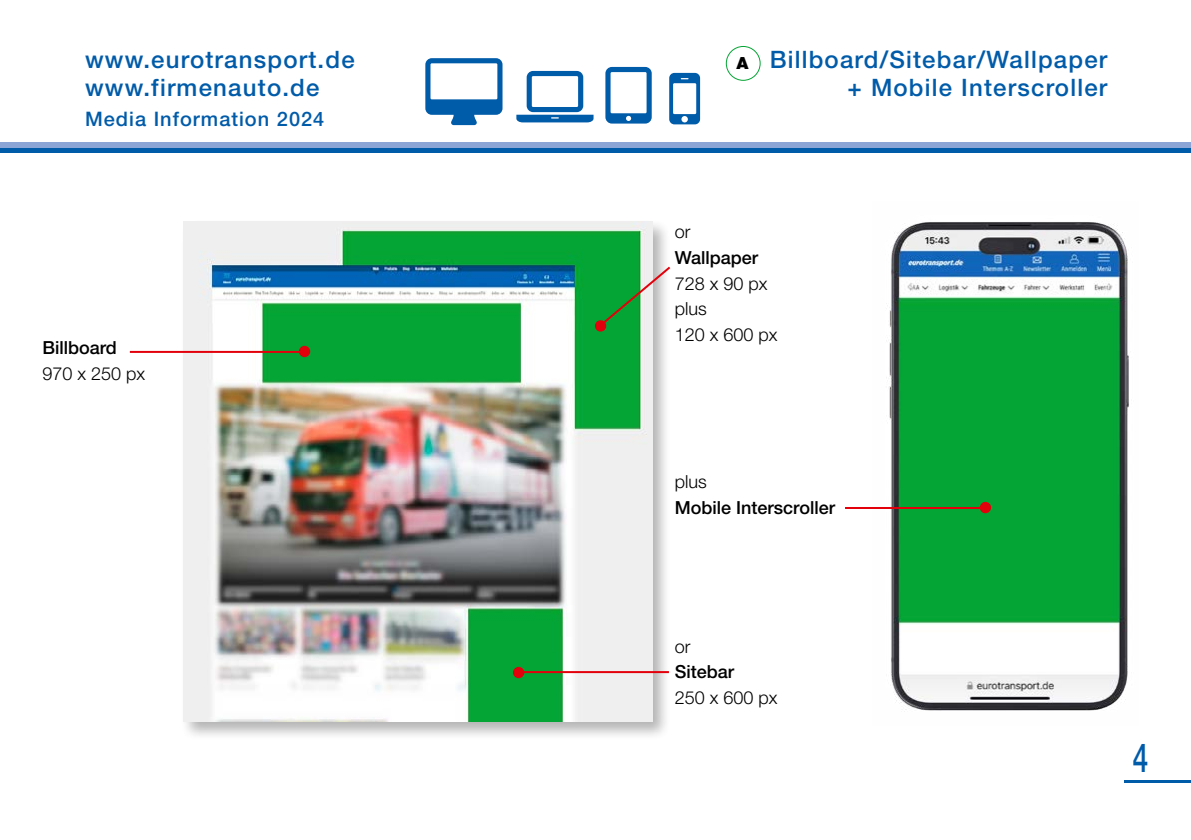
<style>
.page{position:relative;width:1191px;height:840px;background:#fff}
.page>*{position:absolute;margin:0;border:0;box-sizing:border-box;transform-origin:0 0}
.t1{font:500 40px "Helvetica Neue LT Std";color:#005ba9;scale:.7 1}
.t2{font:500 24px/28px "Helvetica Neue LT Std";letter-spacing:.05em;color:#005ba9}
.t3{font:500 20px "Helvetica Neue LT Std";letter-spacing:.05em;color:#005ba9}
.Fließtext_9pt_regula{font:300 18px "Helvetica Neue LT Std";color:#000}
.Fließtext_9pt_regula-2{font:500 18px "Helvetica Neue LT Std";color:#000}
.t4{font:900 16.8px "Helvetica Neue LT Std";color:#000}
</style>
<div class="page">
<hr style="left:1124px;top:780px;width:67px;height:2px;background:#005ba9">
<div style="left:0;top:147px;width:1191px;height:6px;background:#005ba9"></div>
<div style="left:0;top:142px;width:1191px;height:5px;background:#8ba5d6"></div>
<img style="left:872px;top:222px;width:257px;height:490px">
<div style="left:181px;top:218px;width:491px;height:522px;background:#000;opacity:.3"></div>
<img style="left:183px;top:221px;width:469px;height:500px">
<hr style="left:130px;top:351px;width:174px;height:2px;background:#e3000b">
<div style="left:299px;top:345px;width:11px;height:12px;background:#e3000b;border-radius:50%"></div>
<svg style="left:594px;top:264px;width:78px;height:68px"></svg>
<hr style="left:519px;top:670px;width:150px;height:2px;background:#e3000b">
<div style="left:513px;top:666px;width:11px;height:11px;background:#e3000b;border-radius:50%"></div>
<hr style="left:845px;top:506px;width:139px;height:2px;background:#e3000b">
<div style="left:979px;top:501px;width:12px;height:12px;background:#e3000b;border-radius:50%"></div>
<div style="left:726px;top:46px;width:34px;height:35px;border:1px solid #05a535;border-radius:50%"></div>
<svg style="left:425px;top:58px;width:77px;height:67px"></svg>
<svg style="left:516px;top:71px;width:77px;height:51px"></svg>
<svg style="left:605px;top:67px;width:46px;height:56px"></svg>
<svg style="left:669px;top:73px;width:31px;height:51px"></svg>
<p class="t2" style="left:85px;top:45px;width:271px">www.eurotransport.de www.firmenauto.de</p>
<p class="t3" style="left:85px;top:107px;width:241px">Media Information 2024</p>
<p class="Fließtext_9pt_regula-2" style="left:42px;top:336px;width:76px">Billboard</p>
<p class="Fließtext_9pt_regula" style="left:42px;top:362px;width:104px">970 x 250 px</p>
<p class="t4" style="left:736px;top:53px;width:14px">A</p>
<p class="t2" style="left:769px;top:45px;width:339px">Billboard/Sitebar/Wallpaper</p>
<p class="t2" style="left:847px;top:73px;width:261px">+ Mobile Interscroller</p>
<p class="Fließtext_9pt_regula" style="left:675px;top:221px;width:17px">or</p>
<p class="Fließtext_9pt_regula-2" style="left:675px;top:247px;width:85px">Wallpaper</p>
<p class="Fließtext_9pt_regula" style="left:675px;top:272px;width:94px">728 x 90 px</p>
<p class="Fließtext_9pt_regula" style="left:675px;top:298px;width:33px">plus</p>
<p class="Fließtext_9pt_regula" style="left:675px;top:323px;width:104px">120 x 600 px</p>
<p class="Fließtext_9pt_regula" style="left:675px;top:470px;width:33px">plus</p>
<p class="Fließtext_9pt_regula-2" style="left:675px;top:496px;width:162px">Mobile Interscroller</p>
<p class="Fließtext_9pt_regula" style="left:675px;top:635px;width:17px">or</p>
<p class="Fließtext_9pt_regula-2" style="left:675px;top:661px;width:61px">Sitebar</p>
<p class="Fließtext_9pt_regula" style="left:675px;top:686px;width:104px">250 x 600 px</p>
<h1 class="t1" style="left:1132px;top:733px;width:24px">4</h1>
</div>
